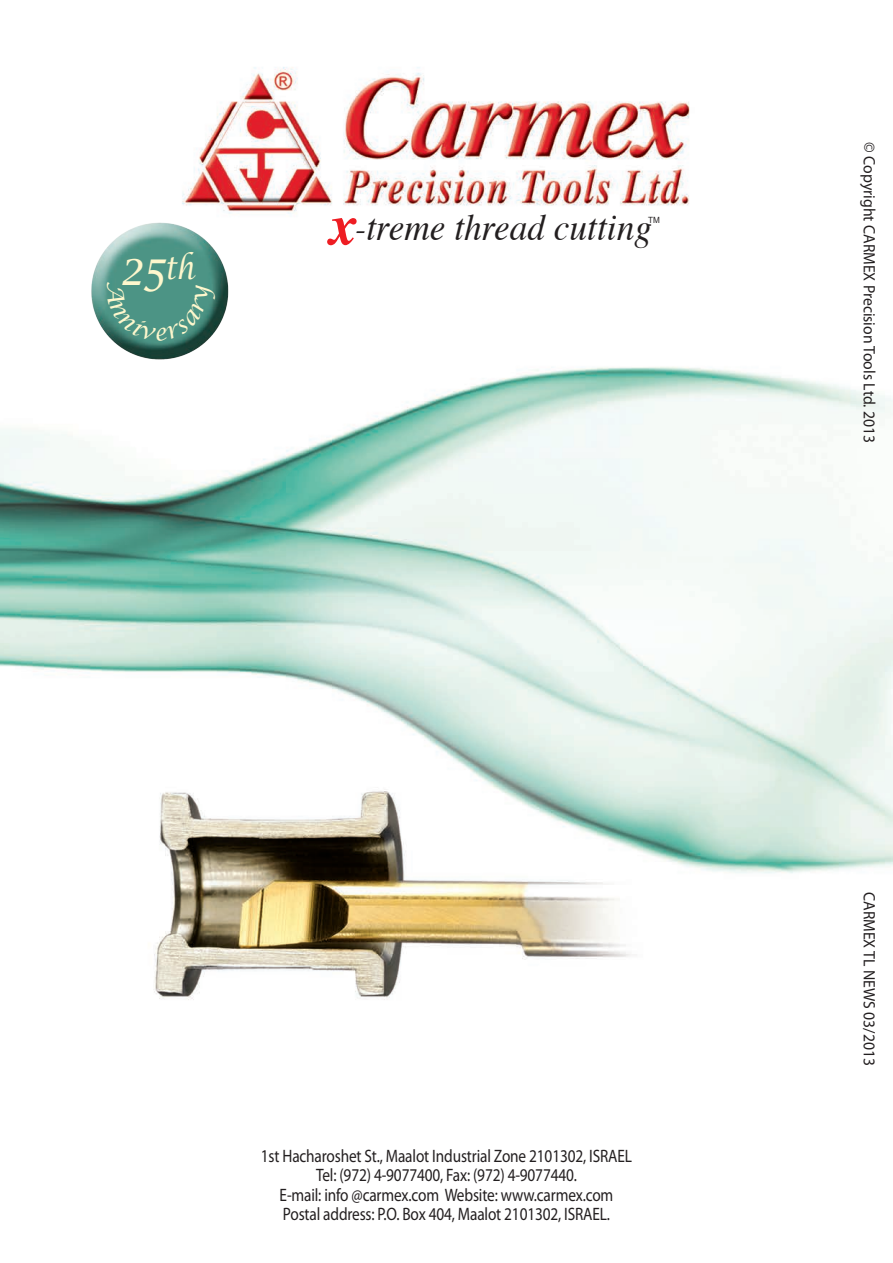
<style>
.page{position:relative;width:893px;height:1263px;background:#fff}
.page>*{position:absolute;margin:0;border:0;box-sizing:border-box;transform-origin:0 0}
.t1{font:italic 48px "Lucida Calligraphy";color:#fef7cd;scale:.85 1}
.t2{font:italic 37.2px "Times";color:#231f20;scale:.95 1}
.t3{font:18px/19.5px "Myriad Pro";letter-spacing:-.01em;color:#231f20;text-align:center;scale:.85 1}
.t4{font:16.5px "Myriad Pro";color:#231f20;scale:.95 1}
.t5{font:8.55px "Arial";color:#231f20;scale:.95 1}
.s1{font-size:31.5px}
</style>
<div class="page">
<img style="left:0;top:67px;width:893px;height:933px">
<svg style="left:327px;top:218px;width:30px;height:27px"></svg>
<img style="left:70px;top:203px;width:168px;height:170px">
<svg style="left:107px;top:281px;width:109px;height:60px;background:#498d7f"></svg>
<h1 class="t1" style="left:120px;top:239px;width:89px">25<span class="s1">th</span></h1>
<h2 class="t2" style="left:355px;top:196px;width:314px">-treme thread cutting</h2>
<p class="t5" style="left:648px;top:214px;width:14px">TM</p>
<p class="t3" style="left:261px;top:1146px;width:438px">1st Hacharoshet St., Maalot Industrial Zone 2101302, ISRAEL Tel: (972) 4-9077400, Fax: (972) 4-9077440.<br>E-mail: info @carmex.com Website: www.carmex.com Postal address: P.O. Box 404, Maalot 2101302, ISRAEL.</p>
<p class="t4" style="left:879px;top:142px;width:318px;rotate:90deg">© Copyright CARMEX Precision Tools Ltd. 2013</p>
<p class="t4" style="left:879px;top:892px;width:184px;rotate:90deg">CARMEX TL NEWS 03/2013</p>
</div>
